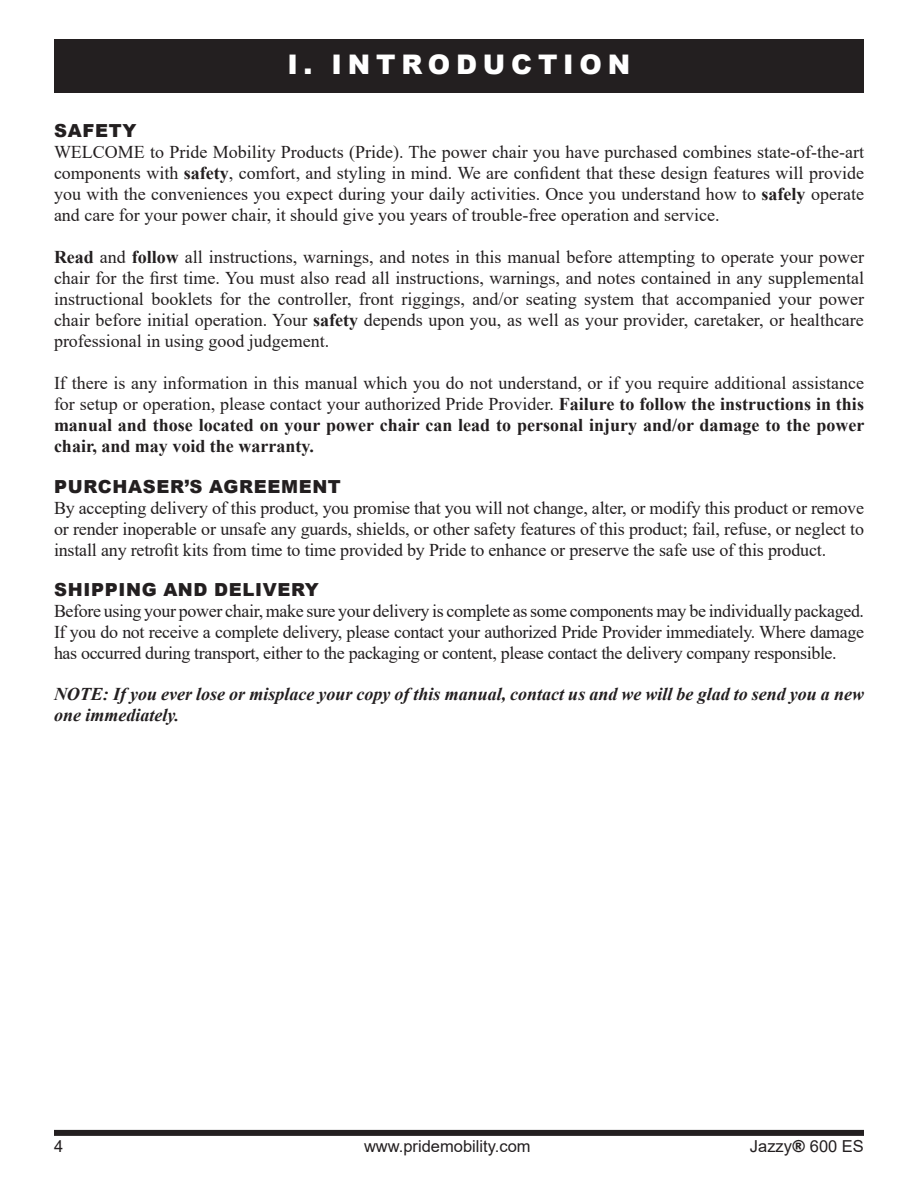
<style>
.page{position:relative;width:918px;height:1188px;background:#fff}
.page>*{position:absolute;margin:0;border:0;box-sizing:border-box;transform-origin:0 0}
.t1{font:900 27px "Arial";letter-spacing:.215em;color:#fff}
.t2{font:18px/21px "Times New Roman";color:#231f20;text-align:justify}
.t3{font:italic 700 18px/21px "Times New Roman";color:#231f20}
.t4{font:900 18px "Arial";letter-spacing:.035em;color:#231f20}
.t5{font:16.5px "Arial";color:#231f20}
.s1{font-weight:700}
.s2{font-weight:900}
</style>
<div class="page">
<div style="left:54px;top:39px;width:810px;height:54px;background:#231f20"></div>
<div style="left:54px;top:1130px;width:810px;height:6px;background:#231f20"></div>
<h1 class="t1" style="left:288px;top:45px;width:344px">I. INTRODUCTION</h1>
<p class="t4" style="left:54px;top:118px;width:84px">SAFETY</p>
<p class="t2" style="left:54px;top:141px;width:812px">WELCOME to Pride Mobility Products (Pride). The power chair you have purchased combines state-of-the-art components with <span class="s1">safety</span>, comfort, and styling in mind. We are confident that these design features will provide you with the conveniences you expect during your daily activities. Once you understand how to <span class="s1">safely</span> operate and care for your power chair, it should give you years of trouble-free operation and service.</p>
<p class="t2" style="left:54px;top:246px;width:812px"><span class="s1">Read</span> and <span class="s1">follow</span> all instructions, warnings, and notes in this manual before attempting to operate your power chair for the first time. You must also read all instructions, warnings, and notes contained in any supplemental instructional booklets for the controller, front riggings, and/or seating system that accompanied your power chair before initial operation. Your <span class="s1">safety</span> depends upon you, as well as your provider, caretaker, or healthcare professional in using good judgement.</p>
<p class="t2" style="left:54px;top:372px;width:812px">If there is any information in this manual which you do not understand, or if you require additional assistance for setup or operation, please contact your authorized Pride Provider. <span class="s1">Failure to follow the instructions in this manual and those located on your power chair can lead to personal injury and/or damage to the power chair, and may void the warranty.</span></p>
<p class="t4" style="left:54px;top:473px;width:288px">PURCHASER’S AGREEMENT</p>
<p class="t2" style="left:54px;top:496px;width:812px">By accepting delivery of this product, you promise that you will not change, alter, or modify this product or remove or render inoperable or unsafe any guards, shields, or other safety features of this product; fail, refuse, or neglect to install any retrofit kits from time to time provided by Pride to enhance or preserve the safe use of this product.</p>
<p class="t4" style="left:54px;top:577px;width:266px">SHIPPING AND DELIVERY</p>
<p class="t2" style="left:54px;top:600px;width:812px">Before using your power chair, make sure your delivery is complete as some components may be individually packaged.<br>If you do not receive a complete delivery, please contact your authorized Pride Provider immediately. Where damage has occurred during transport, either to the packaging or content, please contact the delivery company responsible.</p>
<p class="t3" style="left:54px;top:683px;width:812px">NOTE: If you ever lose or misplace your copy of this manual, contact us and we will be glad to send you a new one immediately.</p>
<p class="t5" style="left:54px;top:1134px;width:11px">4</p>
<p class="t5" style="left:364px;top:1134px;width:168px">www.pridemobility.com</p>
<p class="t5" style="left:750px;top:1134px;width:116px">Jazzy<span class="s2">®</span> 600 ES</p>
</div>
